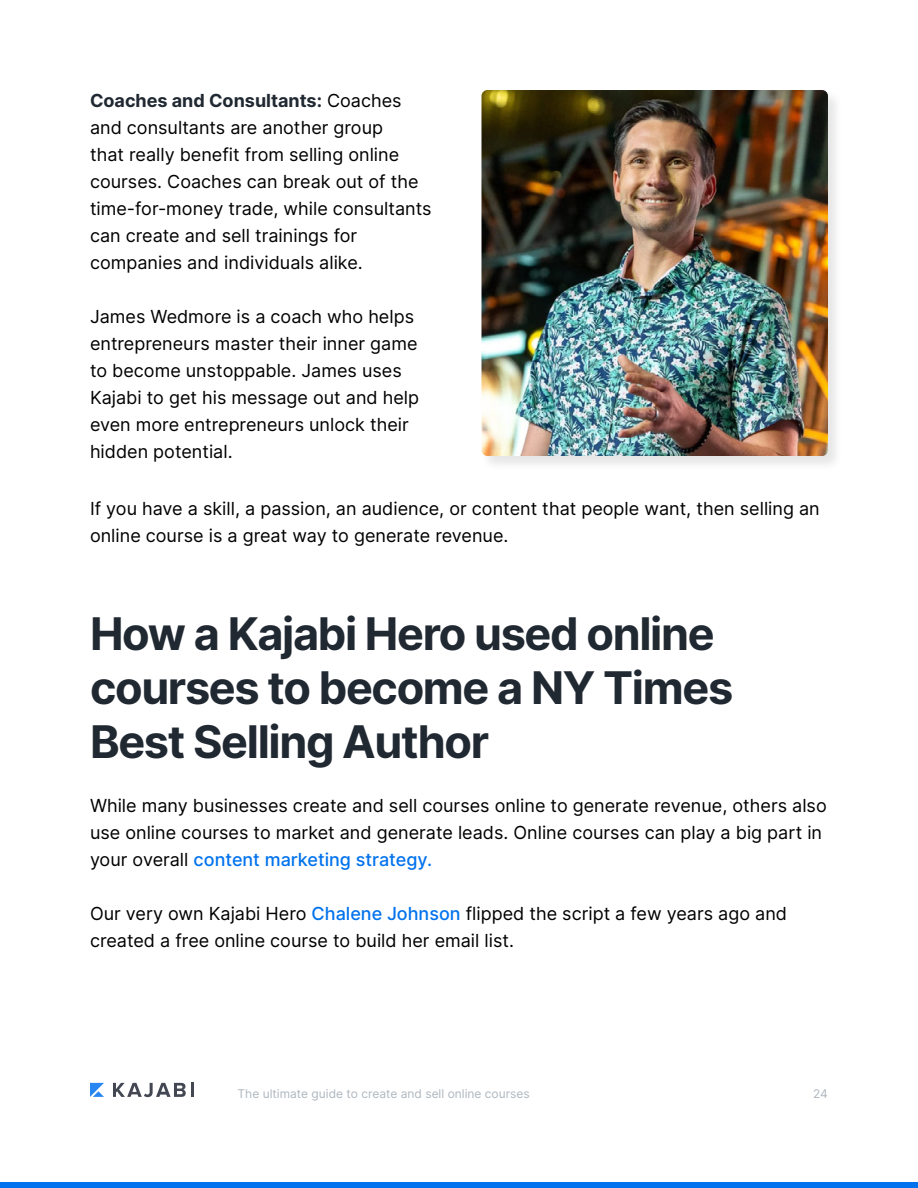
<style>
.page{position:relative;width:918px;height:1188px;background:#fff}
.page>*{position:absolute;margin:0;border:0;box-sizing:border-box;transform-origin:0 0}
.t1{font:700 45px/54px "Inter";letter-spacing:-.03em;color:#202832}
.t2{font:18px/27px "Inter";color:#000}
.t3{font:12px "Inter";color:#aeb7bf}
.s1{font-weight:700;color:#202832}
.s2{font-weight:500;color:#0072ed}
</style>
<div class="page">
<svg style="left:90px;top:1083px;width:14px;height:14px"></svg>
<svg style="left:113px;top:1083px;width:73px;height:14px"></svg>
<hr style="left:191px;top:1083px;width:3px;height:14px;background:#424752">
<div style="left:0;top:1182px;width:918px;height:6px;background:#0072ed"></div>
<div style="left:480px;top:89px;width:364px;height:383px;background:#f3f3f3"></div>
<img style="left:482px;top:90px;width:346px;height:366px">
<p class="t2" style="left:90px;top:87px;width:343px"><span class="s1">Coaches and Consultants:</span> Coaches and consultants are another group<br>that really benefit from selling online courses. Coaches can break out of the time-for-money trade, while consultants can create and sell trainings for companies and individuals alike.</p>
<p class="t2" style="left:90px;top:303px;width:331px">James Wedmore is a coach who helps entrepreneurs master their inner game to become unstoppable. James uses Kajabi to get his message out and help even more entrepreneurs unlock their hidden potential.</p>
<p class="t2" style="left:90px;top:495px;width:731px">If you have a skill, a passion, an audience, or content that people want, then selling an online course is a great way to generate revenue.</p>
<h1 class="t1" style="left:90px;top:606px;width:645px">How a Kajabi Hero used online courses to become a NY Times<br>Best Selling Author</h1>
<p class="t2" style="left:90px;top:792px;width:738px">While many businesses create and sell courses online to generate revenue, others also use online courses to market and generate leads. Online courses can play a big part in your overall <span class="s2">content marketing strategy.</span></p>
<p class="t2" style="left:90px;top:900px;width:699px">Our very own Kajabi Hero <span class="s2">Chalene Johnson</span> flipped the script a few years ago and created a free online course to build her email list.</p>
<p class="t3" style="left:238px;top:1085px;width:294px">The ultimate guide to create and sell online courses</p>
<p class="t3" style="left:813px;top:1085px;width:16px">24</p>
</div>
